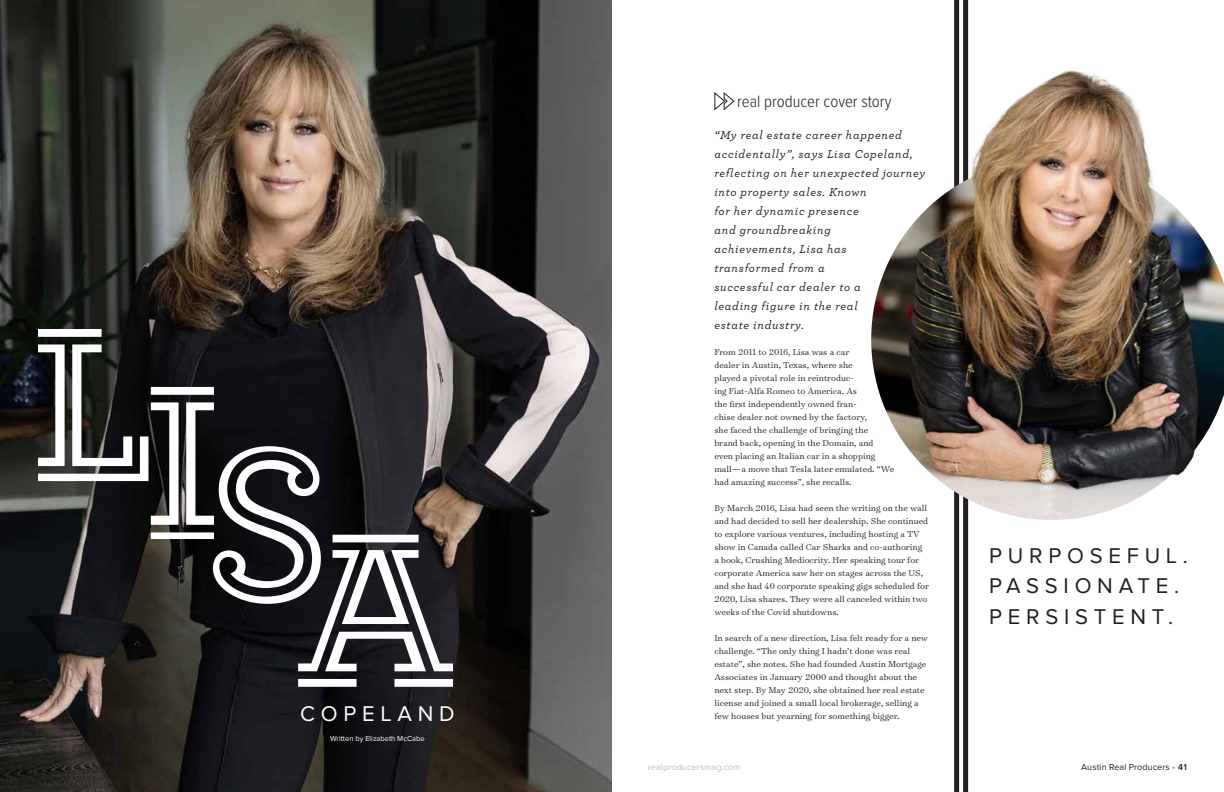
<style>
.page{position:relative;width:1224px;height:792px;background:#fff}
.page>*{position:absolute;margin:0;border:0;box-sizing:border-box;transform-origin:0 0}
.t1{font:22.1px/30.1px "Proxima Nova";letter-spacing:.26em;color:#231f20}
.t2{font:22.1px "Proxima Nova";letter-spacing:.26em;color:#fff}
.t3{font:300 17px "Proxima Nova Cond";color:#231f20}
.t4{font:italic 500 12px/19px "Archer Pro";letter-spacing:.06em;color:#231f20}
.t5{font:300 9.8px/13px "Surveyor Text";color:#231f20}
.t6{font:9px "Proxima Nova";letter-spacing:.01em;color:#231f20}
.t7{font:9px "Proxima Nova";letter-spacing:.01em;color:#bcbec0}
.t8{font:7.5px "Proxima Nova";color:#fff}
.s1{color:#19a8e0}
.s2{font-weight:600}
</style>
<div class="page">
<svg style="left:954px;top:0;width:14px;height:792px"></svg>
<svg style="left:714px;top:92px;width:21px;height:19px"></svg>
<img style="left:0;top:0;width:612px;height:792px">
<svg style="left:38px;top:329px;width:415px;height:358px;background:#424042"></svg>
<img style="left:954px;top:509px;width:159px;height:11px">
<img style="left:871px;top:60px;width:353px;height:449px">
<h1 class="t2" style="left:300px;top:701px;width:156px">COPELAND</h1>
<p class="t8" style="left:330px;top:734px;width:96px">Written by Elizabeth McCabe</p>
<h2 class="t3" style="left:737px;top:93px;width:156px">real producer cover story</h2>
<p class="t4" style="left:714px;top:125px;width:212px">“My real estate career happened accidentally”, says Lisa Copeland, reflecting on her unexpected journey into property sales. Known<br>for her dynamic presence<br>and groundbreaking<br>achievements, Lisa has<br>transformed from a<br>successful car dealer to a<br>leading figure in the real<br>estate industry.</p>
<p class="t5" style="left:714px;top:345px;width:181px">From 2011 to 2016, Lisa was a car<br>dealer in Austin, Texas, where she<br>played a pivotal role in reintroduc-<br>ing Fiat-Alfa Romeo to America. As<br>the first independently owned fran-<br>chise dealer not owned by the factory,<br>she faced the challenge of bringing the<br>brand back, opening in the Domain, and even placing an Italian car in a shopping mall—a move that Tesla later emulated. “We had amazing success”, she recalls.</p>
<p class="t5" style="left:714px;top:501px;width:216px">By March 2016, Lisa had seen the writing on the wall and had decided to sell her dealership. She continued to explore various ventures, including hosting a TV show in Canada called Car Sharks and co-authoring a book, Crushing Mediocrity. Her speaking tour for corporate America saw her on stages across the US, and she had 40 corporate speaking gigs scheduled for 2020, Lisa shares. They were all canceled within two weeks of the Covid shutdowns.</p>
<p class="t5" style="left:714px;top:631px;width:215px">In search of a new direction, Lisa felt ready for a new challenge. “The only thing I hadn’t done was real estate”, she notes. She had founded Austin Mortgage Associates in January 2000 and thought about the next step. By May 2020, she obtained her real estate license and joined a small local brokerage, selling a few houses but yearning for something bigger.</p>
<h1 class="t1" style="left:989px;top:541px;width:200px">PURPOSEFUL.<br>PASSIONATE.<br>PERSISTENT.</h1>
<p class="t7" style="left:648px;top:762px;width:94px">realproducersmag.com</p>
<p class="t6" style="left:1081px;top:762px;width:108px">Austin Real Producers <span class="s1">•</span> <span class="s2">41</span></p>
</div>
